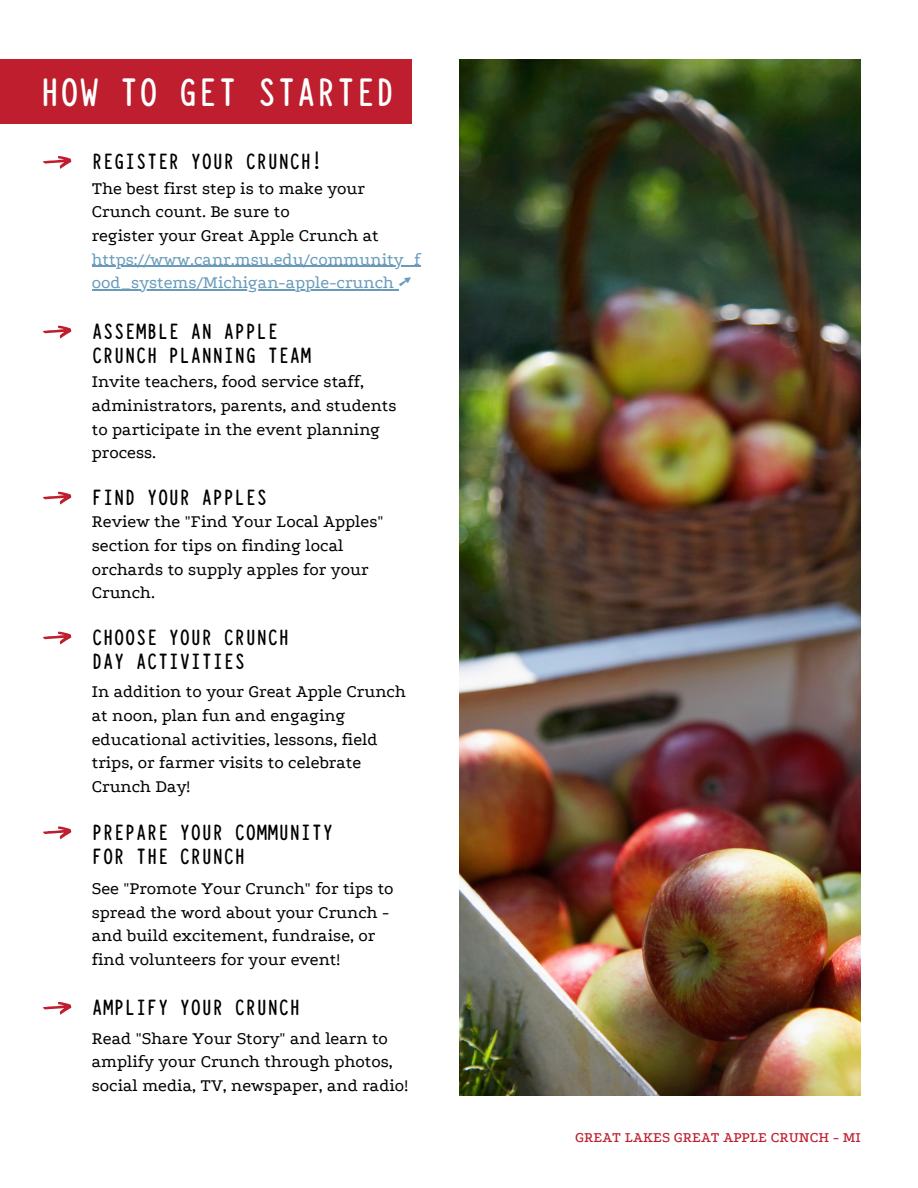
<style>
.page{position:relative;width:918px;height:1188px;background:#fff}
.page>*{position:absolute;margin:0;border:0;box-sizing:border-box;transform-origin:0 0}
.t1{font:700 43.8px "Typewriter Condensed";color:#fff}
.t2{font:700 24.45px "Typewriter Condensed";color:#000}
.t3{font:18px/23.7px "Podkova";color:#000}
.t4{font:18px/23.7px "Podkova";color:#689bba}
.t5{font:500 15px "Podkova";color:#be1e2d}
.s1{font-family:"Free Serif"}
</style>
<div class="page">
<div style="left:0;top:60px;width:412px;height:64px;background:#be1e2d"></div>
<img style="left:459px;top:60px;width:402px;height:1036px">
<hr style="left:92px;top:266px;width:328px;height:1px;background:#689bba">
<hr style="left:92px;top:289px;width:306px;height:1px;background:#689bba">
<svg style="left:43px;top:156px;width:28px;height:13px"></svg>
<svg style="left:43px;top:492px;width:28px;height:13px"></svg>
<svg style="left:43px;top:826px;width:28px;height:13px"></svg>
<svg style="left:43px;top:326px;width:28px;height:13px"></svg>
<svg style="left:43px;top:631px;width:28px;height:14px"></svg>
<svg style="left:43px;top:1002px;width:28px;height:13px"></svg>
<p class="t1" style="left:40px;top:61px;width:357px">HOW TO GET STARTED</p>
<p class="t2" style="left:92px;top:144px;width:232px">REGISTER YOUR CRUNCH!</p>
<p class="t3" style="left:92px;top:176px;width:275px">The best first step is to make your<br>Crunch count. Be sure to</p>
<p class="t3" style="left:92px;top:224px;width:288px">register your Great Apple Crunch at</p>
<p class="t4" style="left:92px;top:247px;width:330px">https://www.canr.msu.edu/community_f ood_systems/Michigan-apple-crunch <span class="s1">➚</span></p>
<p class="t2" style="left:92px;top:313px;width:188px">ASSEMBLE AN APPLE</p>
<p class="t2" style="left:92px;top:338px;width:221px">CRUNCH PLANNING TEAM</p>
<p class="t3" style="left:92px;top:370px;width:306px">Invite teachers, food service staff, administrators, parents, and students to participate in the event planning process.</p>
<p class="t2" style="left:92px;top:479px;width:177px">FIND YOUR APPLES</p>
<p class="t3" style="left:92px;top:510px;width:293px">Review the "Find Your Local Apples" section for tips on finding local orchards to supply apples for your<br>Crunch.</p>
<p class="t2" style="left:92px;top:619px;width:199px">CHOOSE YOUR CRUNCH</p>
<p class="t2" style="left:92px;top:644px;width:155px">DAY ACTIVITIES</p>
<p class="t3" style="left:92px;top:680px;width:316px">In addition to your Great Apple Crunch at noon, plan fun and engaging educational activities, lessons, field trips, or farmer visits to celebrate<br>Crunch Day!</p>
<p class="t2" style="left:92px;top:814px;width:243px">PREPARE YOUR COMMUNITY</p>
<p class="t2" style="left:92px;top:839px;width:155px">FOR THE CRUNCH</p>
<p class="t3" style="left:92px;top:877px;width:303px">See "Promote Your Crunch" for tips to spread the word about your Crunch - and build excitement, fundraise, or find volunteers for your event!</p>
<p class="t2" style="left:92px;top:990px;width:210px">AMPLIFY YOUR CRUNCH</p>
<p class="t3" style="left:92px;top:1026px;width:318px">Read "Share Your Story" and learn to amplify your Crunch through photos, social media, TV, newspaper, and radio!</p>
<p class="t5" style="left:575px;top:1129px;width:287px">GREAT LAKES GREAT APPLE CRUNCH - MI</p>
</div>
